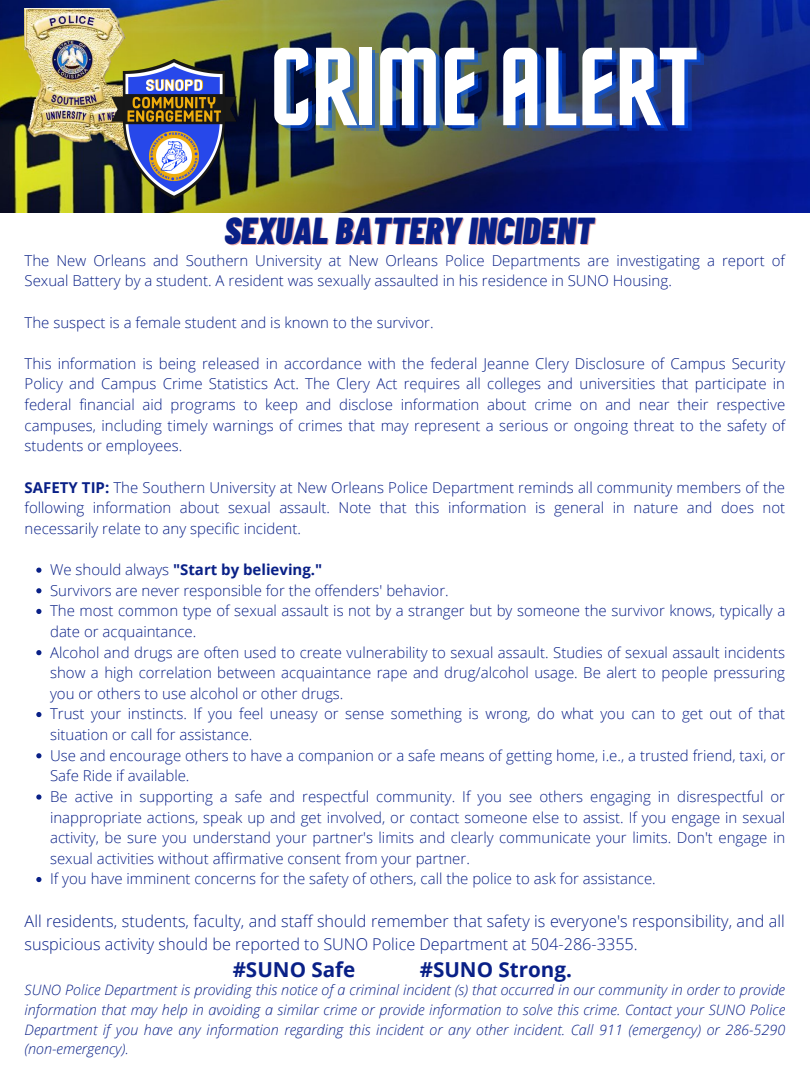
<style>
.page{position:relative;width:810px;height:1080px;background:#fff}
.page>*{position:absolute;margin:0;border:0;box-sizing:border-box;transform-origin:0 0}
.t1{font:111.44px "Horta";color:#fff}
.t2{font:italic 900 37.5px "Barlow Condensed";color:#092087}
.t3{font:700 20.62px "Open Sans";color:#092087}
.t4{font:300 16.25px/22.5px "Open Sans";color:#092087}
.t5{font:300 15px/20.6px "Open Sans";color:#092087}
.t6{font:700 15px "Open Sans";color:#092087}
.t7{font:italic 300 14.38px/19.7px "Open Sans";color:#092087;text-align:justify}
.s1{font-weight:700}
.s2{font-weight:300}
</style>
<div class="page">
<img style="left:0;top:0;width:810px;height:213px">
<img style="left:25px;top:8px;width:145px;height:146px">
<img style="left:72px;top:45px;width:197px;height:168px">
<svg style="left:36px;top:568px;width:5px;height:5px"></svg>
<svg style="left:36px;top:588px;width:5px;height:5px"></svg>
<svg style="left:36px;top:609px;width:5px;height:5px"></svg>
<svg style="left:36px;top:650px;width:5px;height:5px"></svg>
<svg style="left:36px;top:712px;width:5px;height:5px"></svg>
<svg style="left:36px;top:753px;width:5px;height:5px"></svg>
<svg style="left:36px;top:794px;width:5px;height:6px"></svg>
<svg style="left:36px;top:877px;width:5px;height:5px"></svg>
<p class="t1" style="left:270px;top:41px;width:430px">CRIME ALERT</p>
<p class="t2" style="left:224px;top:206px;width:371px">SEXUAL BATTERY INCIDENT</p>
<p class="t5" style="left:25px;top:250px;width:762px">The New Orleans and Southern University at New Orleans Police Departments are investigating a report of<br>Sexual Battery by a student. A resident was sexually assaulted in his residence in SUNO Housing.</p>
<p class="t5" style="left:25px;top:311px;width:411px">The suspect is a female student and is known to the survivor.</p>
<p class="t5" style="left:25px;top:353px;width:762px;text-align:justify">This information is being released in accordance with the federal Jeanne Clery Disclosure of Campus Security Policy and Campus Crime Statistics Act. The Clery Act requires all colleges and universities that participate in federal financial aid programs to keep and disclose information about crime on and near their respective campuses, including timely warnings of crimes that may represent a serious or ongoing threat to the safety of students or employees.</p>
<p class="t5" style="left:25px;top:476px;width:762px;text-align:justify"><span class="s1">SAFETY TIP:</span> The Southern University at New Orleans Police Department reminds all community members of the following information about sexual assault. Note that this information is general in nature and does not necessarily relate to any specific incident.</p>
<p class="t6" style="left:50px;top:559px;width:274px"><span class="s2">We should always</span> "Start by believing."</p>
<p class="t5" style="left:50px;top:580px;width:400px">Survivors are never responsible for the offenders' behavior.</p>
<p class="t5" style="left:50px;top:600px;width:737px">The most common type of sexual assault is not by a stranger but by someone the survivor knows, typically a date or acquaintance.</p>
<p class="t5" style="left:50px;top:641px;width:736px;text-align:justify">Alcohol and drugs are often used to create vulnerability to sexual assault. Studies of sexual assault incidents show a high correlation between acquaintance rape and drug/alcohol usage. Be alert to people pressuring you or others to use alcohol or other drugs.</p>
<p class="t5" style="left:50px;top:703px;width:737px">Trust your instincts. If you feel uneasy or sense something is wrong, do what you can to get out of that situation or call for assistance.</p>
<p class="t5" style="left:50px;top:745px;width:737px">Use and encourage others to have a companion or a safe means of getting home, i.e., a trusted friend, taxi, or<br>Safe Ride if available.</p>
<p class="t5" style="left:50px;top:786px;width:737px;text-align:justify">Be active in supporting a safe and respectful community. If you see others engaging in disrespectful or inappropriate actions, speak up and get involved, or contact someone else to assist. If you engage in sexual activity, be sure you understand your partner's limits and clearly communicate your limits. Don't engage in sexual activities without affirmative consent from your partner.</p>
<p class="t5" style="left:50px;top:868px;width:607px">If you have imminent concerns for the safety of others, call the police to ask for assistance.</p>
<p class="t4" style="left:25px;top:910px;width:762px">All residents, students, faculty, and staff should remember that safety is everyone's responsibility, and all suspicious activity should be reported to SUNO Police Department at 504-286-3355.</p>
<p class="t3" style="left:233px;top:955px;width:124px">#SUNO Safe</p>
<p class="t3" style="left:420px;top:955px;width:154px">#SUNO Strong.</p>
<p class="t7" style="left:25px;top:980px;width:762px">SUNO Police Department is providing this notice of a criminal incident (s) that occurred in our community in order to provide information that may help in avoiding a similar crime or provide information to solve this crime. Contact your SUNO Police Department if you have any information regarding this incident or any other incident. Call 911 (emergency) or 286-5290 (non-emergency).</p>
</div>
